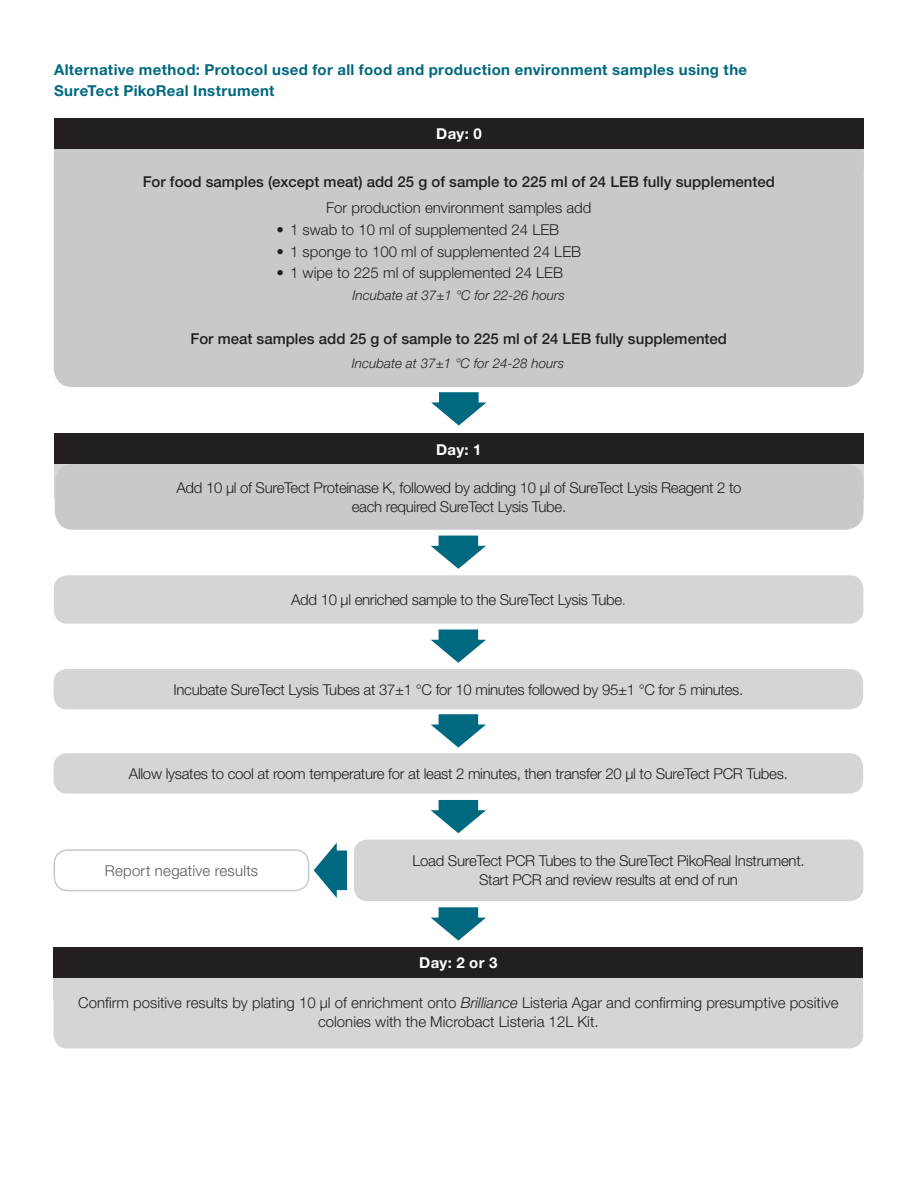
<style>
.page{position:relative;width:918px;height:1188px;background:#fff}
.page>*{position:absolute;margin:0;border:0;box-sizing:border-box;transform-origin:0 0}
.Diagram_subcopy{font:300 15px/19.5px "Helvetica Neue LT Std";letter-spacing:-.02em;color:#231f20;text-align:center}
.Diagram_copy{font:300 15px/19.5px "Helvetica Neue LT Std";color:#231f20;text-align:center}
.Diagram_subcopy-2{font:500 15px "Helvetica Neue LT Std";color:#231f20}
.Content_Header{font:700 15px/21px "Helvetica Neue LT Std";letter-spacing:.025em;color:#00687f}
.Body_Copy{font:300 15px "Helvetica Neue LT Std";letter-spacing:-.02em;color:#231f20}
.Diagram_subcopy-3{font:300 15px "Helvetica Neue LT Std";color:#231f20}
.Body_Copy-2{font:300 15px "Helvetica Neue LT Std";letter-spacing:.015em;color:#57585a}
.Table_Title{font:700 15px "Helvetica Neue LT Std";letter-spacing:.02em;color:#fff}
.Diagram_subcopy-4{font:italic 300 13.5px "Helvetica Neue LT Std";color:#231f20}
.s1{color:#57585a}
.s2{font-style:italic}
</style>
<div class="page">
<svg style="left:431px;top:392px;width:56px;height:34px"></svg>
<div style="left:54px;top:434px;width:809px;height:30px;background:#231f20"></div>
<div style="left:54px;top:136px;width:810px;height:251px;background:#c9c9cb;border-radius:18px"></div>
<div style="left:54px;top:119px;width:810px;height:30px;background:#231f20"></div>
<div style="left:55px;top:464px;width:809px;height:66px;background:#c9c9cb;border-radius:18px"></div>
<div style="left:54px;top:669px;width:809px;height:40px;background:#d5d5d7;border-radius:14px"></div>
<div style="left:54px;top:575px;width:809px;height:49px;background:#d5d5d7;border-radius:14px"></div>
<div style="left:54px;top:753px;width:809px;height:41px;background:#d5d5d7;border-radius:14px"></div>
<div style="left:54px;top:849px;width:255px;height:42px;border:2px solid #c9c9cb;border-radius:14px"></div>
<div style="left:354px;top:840px;width:509px;height:61px;background:#d5d5d7;border-radius:14px"></div>
<div style="left:54px;top:975px;width:809px;height:73px;background:#d5d5d7;border-radius:14px"></div>
<svg style="left:431px;top:536px;width:55px;height:33px"></svg>
<svg style="left:431px;top:629px;width:55px;height:34px"></svg>
<svg style="left:431px;top:714px;width:55px;height:34px"></svg>
<svg style="left:431px;top:800px;width:55px;height:33px"></svg>
<svg style="left:314px;top:843px;width:33px;height:55px"></svg>
<svg style="left:431px;top:907px;width:55px;height:34px"></svg>
<div style="left:53px;top:947px;width:810px;height:30px;background:#231f20"></div>
<p class="Content_Header" style="left:54px;top:59px;width:695px">Alternative method: Protocol used for all food and production environment samples using the<br>SureTect PikoReal Instrument</p>
<p class="Table_Title" style="left:436px;top:125px;width:47px">Day: 0</p>
<p class="Diagram_subcopy-2" style="left:143px;top:173px;width:634px">For food samples (except meat) add 25 g of sample to 225 ml of 24 LEB fully supplemented</p>
<p class="Diagram_subcopy-3" style="left:326px;top:199px;width:267px">For production environment samples add</p>
<p class="Diagram_copy" style="left:277px;top:219px;width:284px">• 1 swab to 10 ml of supplemented 24 LEB</p>
<p class="Diagram_copy" style="left:277px;top:241px;width:306px">• 1 sponge to 100 ml of supplemented 24 LEB</p>
<p class="Diagram_copy" style="left:277px;top:263px;width:288px">• 1 wipe to 225 ml of supplemented 24 LEB</p>
<p class="Diagram_subcopy-4" style="left:353px;top:287px;width:214px">Incubate at 37±1 °C for 22-26 hours</p>
<p class="Diagram_subcopy-2" style="left:191px;top:329px;width:538px">For meat samples add 25 g of sample to 225 ml of 24 LEB fully supplemented</p>
<p class="Diagram_subcopy-4" style="left:352px;top:356px;width:214px">Incubate at 37±1 °C for 24-28 hours</p>
<p class="Table_Title" style="left:436px;top:440px;width:47px">Day: 1</p>
<p class="Diagram_subcopy" style="left:176px;top:477px;width:567px">Add 10 µl of SureTect Proteinase K, followed by adding 10 µl of SureTect Lysis Reagent 2 to each required SureTect Lysis Tube.</p>
<p class="Body_Copy" style="left:291px;top:591px;width:337px">Add 10 µl enriched sample to the SureTect Lysis Tube<span class="s1">.</span></p>
<p class="Diagram_subcopy" style="left:173px;top:679px;width:571px">Incubate SureTect Lysis Tubes at 37±1 °C for 10 minutes followed by 95±1 °C for 5 minutes.</p>
<p class="Diagram_subcopy" style="left:129px;top:763px;width:660px">Allow lysates to cool at room temperature for at least 2 minutes, then transfer 20 µl to SureTect PCR Tubes.</p>
<p class="Body_Copy-2" style="left:105px;top:862px;width:155px">Report negative results</p>
<p class="Diagram_subcopy" style="left:413px;top:851px;width:394px">Load SureTect PCR Tubes to the SureTect PikoReal Instrument.<br>Start PCR and review results at end of run</p>
<p class="Table_Title" style="left:419px;top:953px;width:80px">Day: 2 or 3</p>
<p class="Diagram_copy" style="left:78px;top:992px;width:762px">Confirm positive results by plating 10 µl of enrichment onto <span class="s2">Brilliance</span> Listeria Agar and confirming presumptive positive colonies with the Microbact Listeria 12L Kit.</p>
</div>
